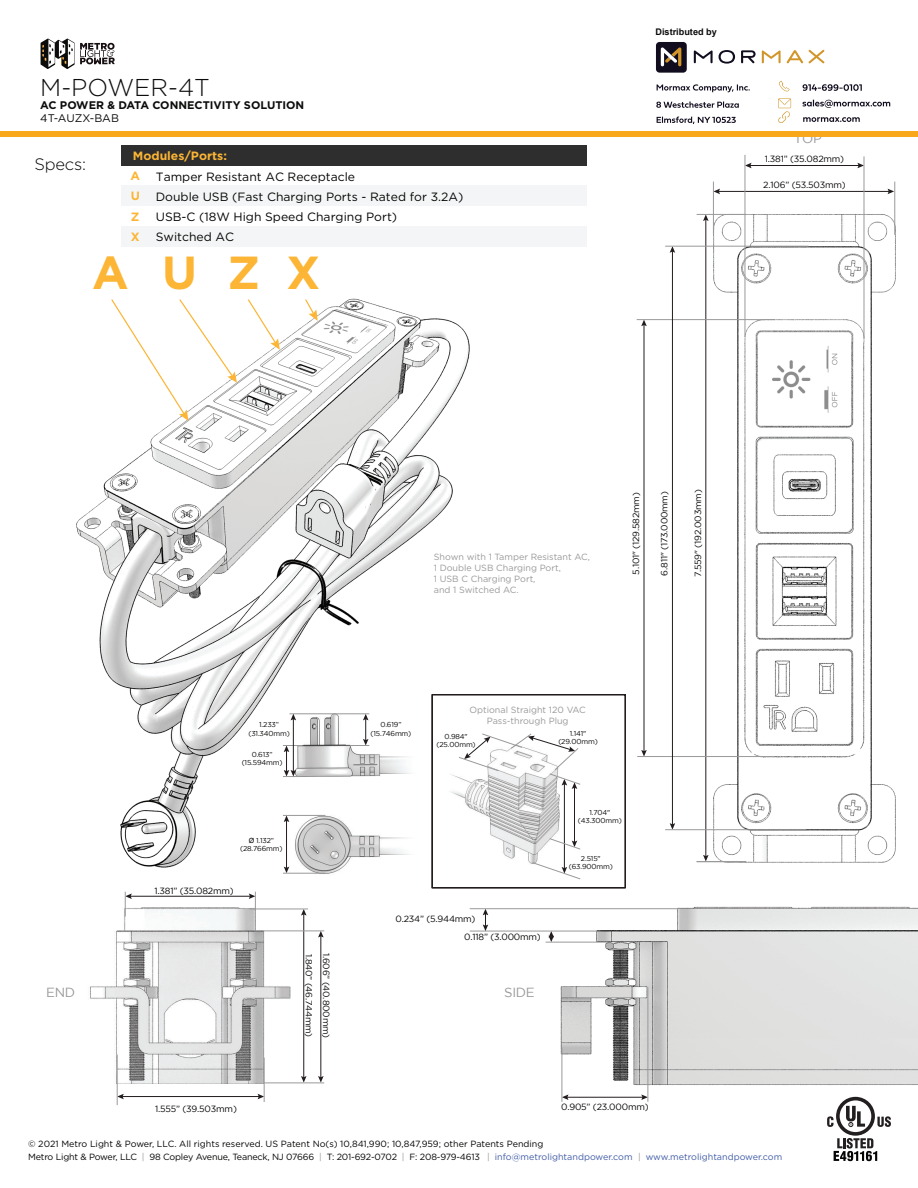
<style>
.page{position:relative;width:918px;height:1188px;background:#fff}
.page>*{position:absolute;margin:0;border:0;box-sizing:border-box;transform-origin:0 0}
.t1{font:700 46.35px "Gotham";color:#fcb534}
.t2{font:300 24.3px "Gotham";color:#0b0d0b}
.t3{font:300 16.5px "Gotham";letter-spacing:-.015em;color:#040503}
.t4{font:13.2px "Gotham";letter-spacing:-.02em;color:#999}
.t5{font:12px/20.2px "Gotham";color:#040503}
.t6{font:700 12px/20.2px "Gotham";color:#fcb534;text-align:justify}
.t7{font:700 11.1px "Gotham";color:#0b0d0b}
.t8{font:11.1px "Gotham";color:#0b0d0b}
.t9{font:700 9.15px "Arial";color:#0b0d0b}
.t10{font:9px/12.8px "Gotham";letter-spacing:-.005em;color:#040503}
.t11{font:9px "Gotham";letter-spacing:-.02em;color:#040503}
.t12{font:9px/10.8px "Gotham";color:#999;text-align:center}
.t13{font:7.2px/8.6px "Gotham";letter-spacing:-.02em;color:#040503;text-align:center}
.s1{font-family:"Arial"}
.s2{color:#999}
.s3{color:#425da7}
</style>
<div class="page">
<svg style="left:827px;top:1097px;width:64px;height:64px"></svg>
<img style="left:76px;top:298px;width:394px;height:570px">
<img style="left:688px;top:155px;width:208px;height:708px">
<img style="left:155px;top:308px;width:236px;height:165px">
<img style="left:284px;top:696px;width:147px;height:178px">
<hr style="left:286px;top:820px;width:1px;height:49px;background:#221c1d">
<svg style="left:284px;top:867px;width:5px;height:6px"></svg>
<svg style="left:284px;top:816px;width:5px;height:6px"></svg>
<hr style="left:283px;top:815px;width:42px;height:1px;background:#999">
<hr style="left:283px;top:873px;width:42px;height:1px;background:#999">
<hr style="left:289px;top:714px;width:46px;height:1px;background:#999">
<svg style="left:350px;top:715px;width:19px;height:31px"></svg>
<hr style="left:335px;top:714px;width:34px;height:1px;background:#999">
<hr style="left:293px;top:718px;width:1px;height:54px;background:#221c1d">
<svg style="left:283px;top:745px;width:19px;height:32px"></svg>
<svg style="left:291px;top:714px;width:5px;height:6px"></svg>
<svg style="left:431px;top:694px;width:195px;height:195px"></svg>
<hr style="left:749px;top:165px;width:111px;height:1px;background:#221c1d">
<svg style="left:857px;top:163px;width:7px;height:5px"></svg>
<svg style="left:746px;top:163px;width:6px;height:5px"></svg>
<hr style="left:718px;top:191px;width:172px;height:1px;background:#221c1d">
<svg style="left:888px;top:189px;width:6px;height:5px"></svg>
<svg style="left:714px;top:189px;width:6px;height:5px"></svg>
<hr style="left:644px;top:324px;width:1px;height:428px;background:#221c1d">
<svg style="left:641px;top:750px;width:6px;height:6px"></svg>
<svg style="left:641px;top:320px;width:6px;height:6px"></svg>
<hr style="left:705px;top:219px;width:1px;height:638px;background:#221c1d">
<svg style="left:703px;top:855px;width:6px;height:6px"></svg>
<svg style="left:703px;top:215px;width:6px;height:6px"></svg>
<hr style="left:697px;top:214px;width:49px;height:1px;background:#999">
<hr style="left:637px;top:319px;width:138px;height:1px;background:#999">
<hr style="left:637px;top:756px;width:136px;height:1px;background:#999">
<hr style="left:895px;top:182px;width:1px;height:53px;background:#999">
<hr style="left:864px;top:156px;width:1px;height:182px;background:#999">
<hr style="left:713px;top:182px;width:1px;height:53px;background:#999">
<hr style="left:745px;top:155px;width:1px;height:182px;background:#999">
<hr style="left:672px;top:251px;width:1px;height:574px;background:#221c1d">
<svg style="left:670px;top:823px;width:5px;height:6px"></svg>
<svg style="left:670px;top:247px;width:5px;height:6px"></svg>
<hr style="left:665px;top:246px;width:143px;height:1px;background:#999">
<hr style="left:665px;top:829px;width:141px;height:1px;background:#999">
<hr style="left:697px;top:861px;width:49px;height:1px;background:#999">
<img style="left:90px;top:908px;width:204px;height:176px">
<hr style="left:122px;top:1096px;width:138px;height:1px;background:#221c1d">
<svg style="left:258px;top:1094px;width:6px;height:5px"></svg>
<svg style="left:118px;top:1094px;width:6px;height:5px"></svg>
<hr style="left:130px;top:896px;width:121px;height:1px;background:#221c1d">
<hr style="left:320px;top:935px;width:1px;height:143px;background:#221c1d">
<svg style="left:318px;top:1076px;width:6px;height:7px"></svg>
<svg style="left:318px;top:932px;width:6px;height:5px"></svg>
<hr style="left:303px;top:913px;width:1px;height:165px;background:#221c1d">
<svg style="left:301px;top:1076px;width:6px;height:7px"></svg>
<svg style="left:301px;top:910px;width:6px;height:6px"></svg>
<hr style="left:249px;top:909px;width:59px;height:1px;background:#999">
<hr style="left:255px;top:931px;width:69px;height:1px;background:#999">
<hr style="left:264px;top:1083px;width:60px;height:1px;background:#999">
<svg style="left:249px;top:892px;width:7px;height:19px"></svg>
<hr style="left:264px;top:1058px;width:1px;height:44px;background:#999">
<svg style="left:125px;top:892px;width:7px;height:24px"></svg>
<hr style="left:117px;top:1055px;width:1px;height:50px;background:#999">
<img style="left:556px;top:906px;width:362px;height:179px">
<svg style="left:549px;top:932px;width:5px;height:10px"></svg>
<hr style="left:546px;top:942px;width:63px;height:1px;background:#999">
<hr style="left:470px;top:931px;width:131px;height:1px;background:#999">
<svg style="left:483px;top:909px;width:5px;height:22px"></svg>
<hr style="left:470px;top:908px;width:208px;height:1px;background:#999">
<hr style="left:566px;top:1097px;width:77px;height:1px;background:#221c1d">
<svg style="left:641px;top:1094px;width:7px;height:6px"></svg>
<svg style="left:563px;top:1094px;width:5px;height:6px"></svg>
<hr style="left:562px;top:1048px;width:1px;height:54px;background:#999">
<hr style="left:648px;top:987px;width:1px;height:115px;background:#999">
<div style="left:122px;top:186px;width:465px;height:20px;background:#f4f5f6"></div>
<div style="left:122px;top:226px;width:465px;height:20px;background:#f4f5f6"></div>
<div style="left:122px;top:145px;width:465px;height:21px;background:#2e2e2e"></div>
<svg style="left:304px;top:298px;width:14px;height:23px"></svg>
<svg style="left:247px;top:298px;width:33px;height:52px"></svg>
<svg style="left:110px;top:298px;width:127px;height:123px"></svg>
<svg style="left:41px;top:39px;width:74px;height:30px"></svg>
<div style="left:0;top:131px;width:918px;height:6px;background:#f9a81b"></div>
<svg style="left:803px;top:117px;width:57px;height:5px"></svg>
<svg style="left:803px;top:100px;width:87px;height:8px"></svg>
<svg style="left:778px;top:98px;width:13px;height:25px"></svg>
<svg style="left:779px;top:81px;width:11px;height:11px"></svg>
<svg style="left:803px;top:84px;width:59px;height:7px"></svg>
<svg style="left:656px;top:84px;width:94px;height:40px"></svg>
<svg style="left:719px;top:50px;width:16px;height:14px"></svg>
<svg style="left:762px;top:50px;width:19px;height:13px"></svg>
<svg style="left:694px;top:50px;width:19px;height:13px"></svg>
<svg style="left:809px;top:50px;width:15px;height:13px"></svg>
<svg style="left:741px;top:50px;width:15px;height:13px"></svg>
<svg style="left:787px;top:50px;width:16px;height:13px"></svg>
<div style="left:656px;top:42px;width:31px;height:31px;background:#110c1e;border-radius:4px"></div>
<svg style="left:661px;top:47px;width:20px;height:19px"></svg>
<h2 class="t2" style="left:40px;top:76px;width:171px">M-POWER-4T</h2>
<p class="t7" style="left:40px;top:100px;width:266px">AC POWER &amp; DATA CONNECTIVITY SOLUTION</p>
<p class="t8" style="left:40px;top:113px;width:80px">4T-AUZX-BAB</p>
<h3 class="t3" style="left:35px;top:156px;width:53px">Specs:</h3>
<h3 class="t6" style="left:133px;top:147px;width:96px">Modules/Ports:</h3>
<h3 class="t6" style="left:130px;top:167px;width:11px">A U Z X</h3>
<h3 class="t5" style="left:156px;top:167px;width:309px">Tamper Resistant AC Receptacle<br>Double USB (Fast Charging Ports - Rated for 3.2A)<br>USB-C (18W High Speed Charging Port)<br>Switched AC</h3>
<h1 class="t1" style="left:92px;top:253px;width:230px">AUZX</h1>
<p class="t9" style="left:655px;top:27px;width:63px">Distributed by</p>
<h3 class="t4" style="left:794px;top:134px;width:30px">TOP</h3>
<p class="t11" style="left:765px;top:155px;width:81px">1.381” (35.082mm)</p>
<p class="t11" style="left:763px;top:181px;width:84px">2.106” (53.503mm)</p>
<p class="t12" style="left:434px;top:552px;width:158px;text-align:left">Shown with 1 Tamper Resistant AC,<br>1 Double USB Charging Port,<br>1 USB C Charging Port,<br>and 1 Switched AC.</p>
<p class="t11" style="left:633px;top:575px;width:84px;rotate:-90deg">5.101" (129.582mm)</p>
<p class="t11" style="left:661px;top:576px;width:86px;rotate:-90deg">6.811" (173.000mm)</p>
<p class="t11" style="left:694px;top:577px;width:89px;rotate:-90deg">7.559" (192.003mm)</p>
<p class="t13" style="left:248px;top:721px;width:43px">1.233” (31.340mm)</p>
<p class="t13" style="left:371px;top:721px;width:42px">0.619” (15.746mm)</p>
<p class="t13" style="left:242px;top:750px;width:42px">0.613” (15.594mm)</p>
<p class="t13" style="left:240px;top:836px;width:44px"><span class="s1">Ø</span> 1.132” (28.766mm)</p>
<p class="t11" style="left:155px;top:888px;width:81px">1.381” (35.082mm)</p>
<p class="t12" style="left:470px;top:705px;width:118px">Optional Straight 120 VAC<br>Pass-through Plug</p>
<p class="t13" style="left:558px;top:729px;width:41px">1.141" (29.00mm)</p>
<p class="t13" style="left:437px;top:733px;width:41px">0.984" (25.00mm)</p>
<p class="t13" style="left:578px;top:808px;width:45px">1.704" (43.300mm)</p>
<p class="t13" style="left:569px;top:854px;width:46px">2.515" (63.900mm)</p>
<p class="t11" style="left:395px;top:916px;width:82px">0.234” (5.944mm)</p>
<p class="t11" style="left:464px;top:933px;width:78px">0.118” (3.000mm)</p>
<p class="t11" style="left:313px;top:954px;width:85px;rotate:90deg">1.840” (46.744mm)</p>
<p class="t11" style="left:330px;top:953px;width:87px;rotate:90deg">1.606” (40.800mm)</p>
<h3 class="t4" style="left:46px;top:987px;width:31px">END</h3>
<h3 class="t4" style="left:504px;top:988px;width:32px">SIDE</h3>
<p class="t11" style="left:155px;top:1106px;width:83px">1.555” (39.503mm)</p>
<p class="t11" style="left:561px;top:1103px;width:89px">0.905” (23.000mm)</p>
<p class="t10" style="left:28px;top:1138px;width:756px">© 2021 Metro Light &amp; Power, LLC. All rights reserved. US Patent No(s) 10,841,990; 10,847,959; other Patents Pending<br>Metro Light &amp; Power, LLC <span class="s2">|</span> 98 Copley Avenue, Teaneck, NJ 07666 <span class="s2">|</span> T: 201-692-0702 <span class="s2">|</span> F: 208-979-4613 <span class="s2">|</span> <span class="s3">info@metrolightandpower.com</span> <span class="s2">|</span> <span class="s3">www.metrolightandpower.com</span></p>
</div>
